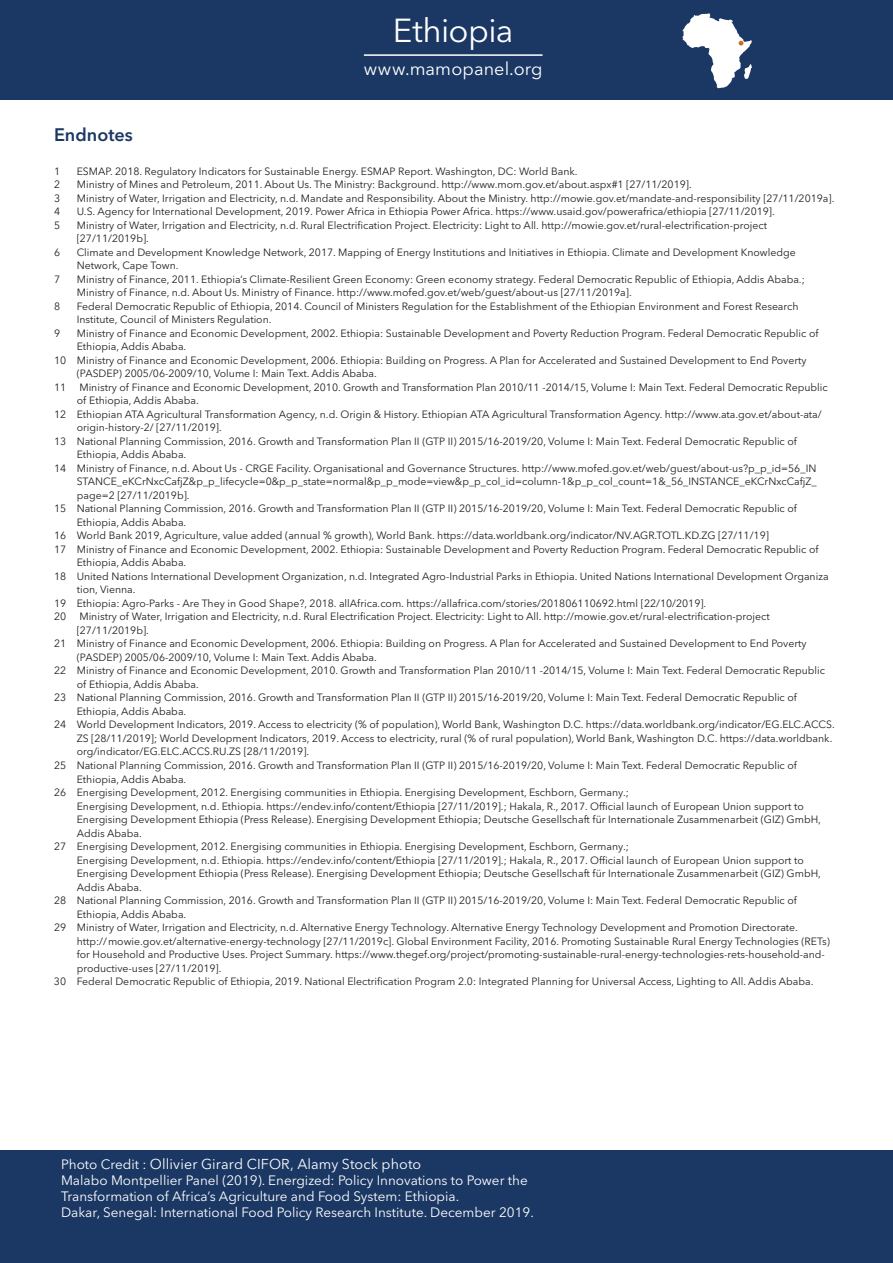
<style>
.page{position:relative;width:893px;height:1263px;background:#fff}
.page>*{position:absolute;margin:0;border:0;box-sizing:border-box;transform-origin:0 0}
.t1{font:33px "Avenir Next LT Pro";letter-spacing:-.02em;color:#fff}
.t2{font:18px "Avenir Next LT Pro";letter-spacing:.005em;color:#fff}
.t3{font:600 18px "Avenir Next LT Pro";color:#1b3763}
.t4{font:14.25px "Avenir Next LT Pro";letter-spacing:.005em;color:#fff}
.t5{font:13.5px/16.2px "Avenir Next LT Pro";color:#fff}
.t6{font:10.5px/13.5px "Avenir Next LT Pro";color:#231f20}
.s1{font-size:13.5px}
</style>
<div class="page">
<div style="left:0;top:0;width:893px;height:100px;background:#1b3763"></div>
<hr style="left:364px;top:54px;width:179px;height:2px;background:#fff">
<svg style="left:682px;top:13px;width:70px;height:75px"></svg>
<div style="left:0;top:1150px;width:893px;height:113px;background:#1b3763"></div>
<h1 class="t1" style="left:393px;top:11px;width:122px">Ethiopia</h1>
<h2 class="t2" style="left:364px;top:58px;width:180px">www.mamopanel.org</h2>
<h2 class="t3" style="left:54px;top:124px;width:80px">Endnotes</h2>
<p class="t6" style="left:54px;top:164px;width:8px">1</p>
<p class="t6" style="left:77px;top:164px;width:502px">ESMAP. 2018. Regulatory Indicators for Sustainable Energy. ESMAP Report. Washington, DC: World Bank.</p>
<p class="t6" style="left:54px;top:178px;width:8px">2</p>
<p class="t6" style="left:77px;top:178px;width:616px">Ministry of Mines and Petroleum, 2011. About Us. The Ministry: Background. http://www.mom.gov.et/about.aspx#1 [27/11/2019].</p>
<p class="t6" style="left:54px;top:191px;width:8px">3</p>
<p class="t6" style="left:77px;top:191px;width:759px">Ministry of Water, Irrigation and Electricity, n.d. Mandate and Responsibility. About the Ministry. http://mowie.gov.et/mandate-and-responsibility [27/11/2019a].</p>
<p class="t6" style="left:54px;top:205px;width:8px">4</p>
<p class="t6" style="left:77px;top:205px;width:700px">U.S. Agency for International Development, 2019. Power Africa in Ethiopia Power Africa. https://www.usaid.gov/powerafrica/ethiopia [27/11/2019].</p>
<p class="t6" style="left:54px;top:218px;width:8px">5</p>
<p class="t6" style="left:77px;top:218px;width:692px">Ministry of Water, Irrigation and Electricity, n.d. Rural Electrification Project. Electricity: Light to All. http://mowie.gov.et/rural-electrification-project [27/11/2019b].</p>
<p class="t6" style="left:54px;top:245px;width:8px">6</p>
<p class="t6" style="left:77px;top:245px;width:720px">Climate and Development Knowledge Network, 2017. Mapping of Energy Institutions and Initiatives in Ethiopia. Climate and Development Knowledge<br>Network, Cape Town.</p>
<p class="t6" style="left:54px;top:272px;width:8px">7</p>
<p class="t6" style="left:77px;top:272px;width:730px">Ministry of Finance, 2011. Ethiopia’s Climate-Resilient Green Economy: Green economy strategy. Federal Democratic Republic of Ethiopia, Addis Ababa.;<br>Ministry of Finance, n.d. About Us. Ministry of Finance. http://www.mofed.gov.et/web/guest/about-us [27/11/2019a].</p>
<p class="t6" style="left:54px;top:299px;width:8px">8</p>
<p class="t6" style="left:77px;top:299px;width:723px">Federal Democratic Republic of Ethiopia, 2014. Council of Ministers Regulation for the Establishment of the Ethiopian Environment and Forest Research<br>Institute, Council of Ministers Regulation.</p>
<p class="t6" style="left:54px;top:326px;width:8px">9</p>
<p class="t6" style="left:77px;top:326px;width:743px">Ministry of Finance and Economic Development, 2002. Ethiopia: Sustainable Development and Poverty Reduction Program. Federal Democratic Republic of</p>
<p class="t6" style="left:77px;top:340px;width:111px">Ethiopia, Addis Ababa.</p>
<p class="t6" style="left:54px;top:353px;width:754px">10 Ministry of Finance and Economic Development, 2006. Ethiopia: Building on Progress. A Plan for Accelerated and Sustained Development to End Poverty</p>
<p class="t6" style="left:77px;top:367px;width:301px">(PASDEP) 2005/06-2009/10, Volume I: Main Text. Addis Ababa.</p>
<p class="t6" style="left:54px;top:380px;width:14px">11</p>
<p class="t6" style="left:79px;top:380px;width:750px">Ministry of Finance and Economic Development, 2010. Growth and Transformation Plan 2010/11 -2014/15, Volume I: Main Text. Federal Democratic Republic</p>
<p class="t6" style="left:77px;top:394px;width:123px">of Ethiopia, Addis Ababa.</p>
<p class="t6" style="left:54px;top:407px;width:769px">12 Ethiopian ATA Agricultural Transformation Agency, n.d. Origin &amp; History. Ethiopian ATA Agricultural Transformation Agency. http://www.ata.gov.et/about-ata/</p>
<p class="t6" style="left:77px;top:421px;width:147px">origin-history-2/ [27/11/2019].</p>
<p class="t6" style="left:54px;top:434px;width:744px">13 National Planning Commission, 2016. Growth and Transformation Plan II (GTP II) 2015/16-2019/20, Volume I: Main Text. Federal Democratic Republic of</p>
<p class="t6" style="left:77px;top:448px;width:111px">Ethiopia, Addis Ababa.</p>
<p class="t6" style="left:54px;top:461px;width:764px">14 Ministry of Finance, n.d. About Us - CRGE Facility. Organisational and Governance Structures. http://www.mofed.gov.et/web/guest/about-us?p_p_id=56_IN</p>
<p class="t6" style="left:77px;top:475px;width:741px">STANCE_eKCrNxcCafjZ&amp;p_p_lifecycle=0&amp;p_p_state=normal&amp;p_p_mode=view&amp;p_p_col_id=column-1&amp;p_p_col_count=1&amp;_56_INSTANCE_eKCrNxcCafjZ_</p>
<p class="t6" style="left:77px;top:488px;width:114px">page=2 [27/11/2019b].</p>
<p class="t6" style="left:54px;top:502px;width:744px">15 National Planning Commission, 2016. Growth and Transformation Plan II (GTP II) 2015/16-2019/20, Volume I: Main Text. Federal Democratic Republic of</p>
<p class="t6" style="left:77px;top:515px;width:111px">Ethiopia, Addis Ababa.</p>
<p class="t6" style="left:54px;top:529px;width:716px">16 World Bank 2019, Agriculture, value added (annual % growth), World Bank. https://data.worldbank.org/indicator/NV.AGR.TOTL.KD.ZG [27/11/19]</p>
<p class="t6" style="left:54px;top:542px;width:766px">17 Ministry of Finance and Economic Development, 2002. Ethiopia: Sustainable Development and Poverty Reduction Program. Federal Democratic Republic of</p>
<p class="t6" style="left:77px;top:556px;width:111px">Ethiopia, Addis Ababa.</p>
<p class="t6" style="left:54px;top:569px;width:776px">18 United Nations International Development Organization, n.d. Integrated Agro-Industrial Parks in Ethiopia. United Nations International Development Organiza</p>
<p class="t6" style="left:77px;top:583px;width:60px">tion, Vienna.</p>
<p class="t6" style="left:54px;top:596px;width:654px">19 Ethiopia: Agro-Parks - Are They in Good Shape?, 2018. allAfrica.com. https://allafrica.com/stories/201806110692.html [22/10/2019].</p>
<p class="t6" style="left:54px;top:610px;width:14px">20</p>
<p class="t6" style="left:79px;top:610px;width:692px">Ministry of Water, Irrigation and Electricity, n.d. Rural Electrification Project. Electricity: Light to All. http://mowie.gov.et/rural-electrification-project</p>
<p class="t6" style="left:77px;top:623px;width:74px">[27/11/2019b].</p>
<p class="t6" style="left:54px;top:637px;width:754px">21 Ministry of Finance and Economic Development, 2006. Ethiopia: Building on Progress. A Plan for Accelerated and Sustained Development to End Poverty</p>
<p class="t6" style="left:77px;top:650px;width:301px">(PASDEP) 2005/06-2009/10, Volume I: Main Text. Addis Ababa.</p>
<p class="t6" style="left:54px;top:664px;width:773px">22 Ministry of Finance and Economic Development, 2010. Growth and Transformation Plan 2010/11 -2014/15, Volume I: Main Text. Federal Democratic Republic</p>
<p class="t6" style="left:77px;top:677px;width:123px">of Ethiopia, Addis Ababa.</p>
<p class="t6" style="left:54px;top:691px;width:744px">23 National Planning Commission, 2016. Growth and Transformation Plan II (GTP II) 2015/16-2019/20, Volume I: Main Text. Federal Democratic Republic of</p>
<p class="t6" style="left:77px;top:704px;width:111px">Ethiopia, Addis Ababa.</p>
<p class="t6" style="left:54px;top:718px;width:782px">24 World Development Indicators, 2019. Access to electricity (% of population), World Bank, Washington D.C. https://data.worldbank.org/indicator/EG.ELC.ACCS.</p>
<p class="t6" style="left:77px;top:731px;width:757px">ZS [28/11/2019]; World Development Indicators, 2019. Access to electricity, rural (% of rural population), World Bank, Washington D.C. https://data.worldbank.</p>
<p class="t6" style="left:77px;top:745px;width:234px">org/indicator/EG.ELC.ACCS.RU.ZS [28/11/2019].</p>
<p class="t6" style="left:54px;top:758px;width:744px">25 National Planning Commission, 2016. Growth and Transformation Plan II (GTP II) 2015/16-2019/20, Volume I: Main Text. Federal Democratic Republic of</p>
<p class="t6" style="left:77px;top:772px;width:111px">Ethiopia, Addis Ababa.</p>
<p class="t6" style="left:54px;top:785px;width:576px">26 Energising Development, 2012. Energising communities in Ethiopia. Energising Development, Eschborn, Germany.;</p>
<p class="t6" style="left:77px;top:799px;width:729px">Energising Development, n.d. Ethiopia. https://endev.info/content/Ethiopia [27/11/2019].; Hakala, R., 2017. Official launch of European Union support to</p>
<p class="t6" style="left:77px;top:812px;width:746px">Energising Development Ethiopia (Press Release). Energising Development Ethiopia; Deutsche Gesellschaft für Internationale Zusammenarbeit (GIZ) GmbH,</p>
<p class="t6" style="left:77px;top:826px;width:67px">Addis Ababa.</p>
<p class="t6" style="left:54px;top:839px;width:576px">27 Energising Development, 2012. Energising communities in Ethiopia. Energising Development, Eschborn, Germany.;</p>
<p class="t6" style="left:77px;top:853px;width:729px">Energising Development, n.d. Ethiopia. https://endev.info/content/Ethiopia [27/11/2019].; Hakala, R., 2017. Official launch of European Union support to</p>
<p class="t6" style="left:77px;top:866px;width:746px">Energising Development Ethiopia (Press Release). Energising Development Ethiopia; Deutsche Gesellschaft für Internationale Zusammenarbeit (GIZ) GmbH,</p>
<p class="t6" style="left:77px;top:880px;width:67px">Addis Ababa.</p>
<p class="t6" style="left:54px;top:893px;width:744px">28 National Planning Commission, 2016. Growth and Transformation Plan II (GTP II) 2015/16-2019/20, Volume I: Main Text. Federal Democratic Republic of</p>
<p class="t6" style="left:77px;top:907px;width:111px">Ethiopia, Addis Ababa.</p>
<p class="t6" style="left:54px;top:920px;width:745px">29 Ministry of Water, Irrigation and Electricity, n.d. Alternative Energy Technology. Alternative Energy Technology Development and Promotion Directorate.</p>
<p class="t6" style="left:77px;top:934px;width:754px">http://mowie.gov.et/alternative-energy-technology [27/11/2019c]. Global Environment Facility, 2016. Promoting Sustainable Rural Energy Technologies (RETs)</p>
<p class="t6" style="left:77px;top:947px;width:750px">for Household and Productive Uses. Project Summary. https://www.thegef.org/project/promoting-sustainable-rural-energy-technologies-rets-household-and-</p>
<p class="t6" style="left:77px;top:961px;width:146px">productive-uses [27/11/2019].</p>
<p class="t6" style="left:54px;top:974px;width:761px">30 Federal Democratic Republic of Ethiopia, 2019. National Electrification Program 2.0: Integrated Planning for Universal Access, Lighting to All. Addis Ababa.</p>
<h3 class="t4" style="left:61px;top:1155px;width:362px"><span class="s1">Photo Credit :</span> Ollivier Girard CIFOR, Alamy Stock photo</h3>
<p class="t5" style="left:61px;top:1172px;width:474px">Malabo Montpellier Panel (2019). Energized: Policy Innovations to Power the<br>Transformation of Africa’s Agriculture and Food System: Ethiopia.<br>Dakar, Senegal: International Food Policy Research Institute. December 2019.</p>
</div>
